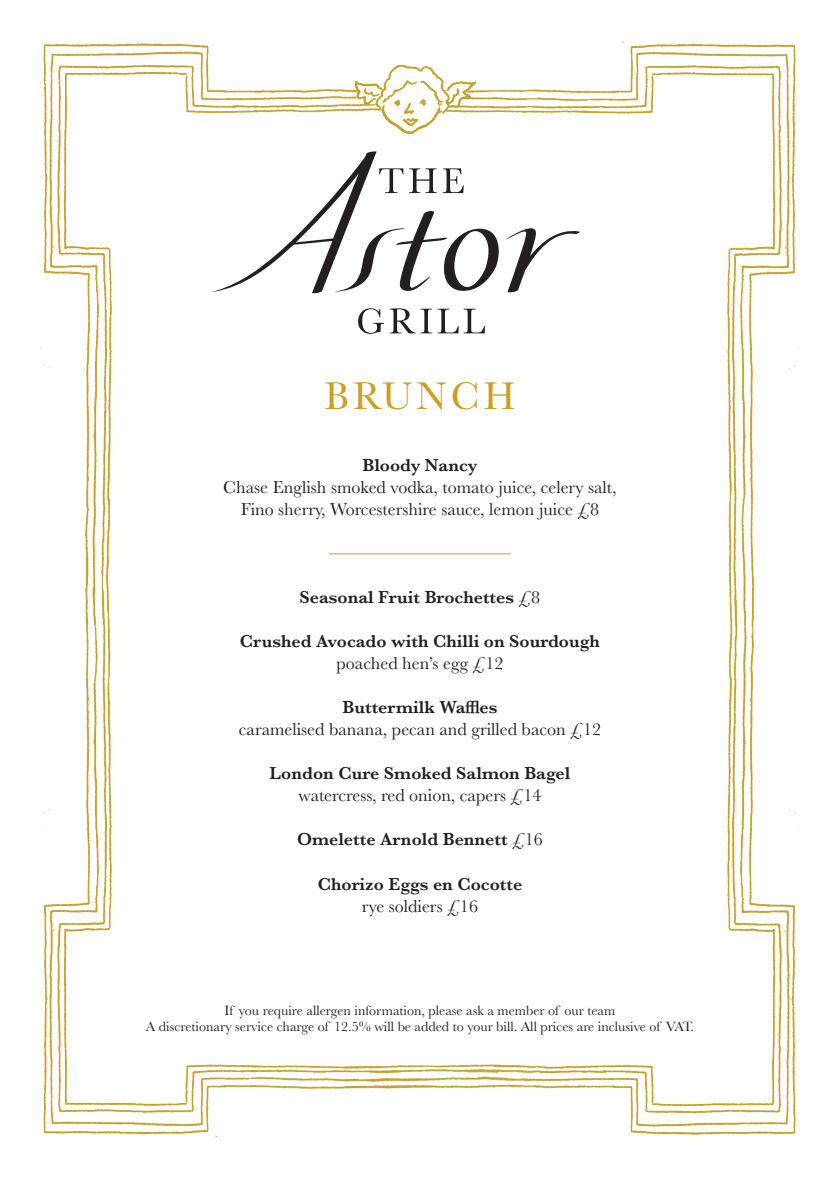
<style>
.page{position:relative;width:840px;height:1191px;background:#fff}
.page>*{position:absolute;margin:0;border:0;box-sizing:border-box;transform-origin:0 0}
.t1{font:40px "Baskerville";letter-spacing:.1em;color:#cb9f22}
.t2{font:18px "Baskerville";color:#231f20}
.t3{font:600 18px "Baskerville";color:#231f20}
.t4{font:14px "Baskerville";color:#231f20}
.s1{font-weight:400}
</style>
<div class="page">
<img style="left:40px;top:41px;width:759px;height:1108px">
<svg style="left:209px;top:151px;width:372px;height:144px"></svg>
<svg style="left:358px;top:308px;width:73px;height:26px"></svg>
<svg style="left:437px;top:309px;width:47px;height:24px"></svg>
<hr style="left:329px;top:553px;width:181px;height:1px;background:#cb9f22">
<p class="t1" style="left:324px;top:370px;width:192px">BRUNCH</p>
<p class="t3" style="left:362px;top:453px;width:116px">Bloody Nancy</p>
<p class="t2" style="left:223px;top:476px;width:394px">Chase English smoked vodka, tomato juice, celery salt,</p>
<p class="t2" style="left:240px;top:498px;width:360px">Fino sherry, Worcestershire sauce, lemon juice £8</p>
<p class="t3" style="left:299px;top:585px;width:242px">Seasonal Fruit Brochettes <span class="s1">£8</span></p>
<p class="t3" style="left:240px;top:629px;width:361px">Crushed Avocado with Chilli on Sourdough</p>
<p class="t2" style="left:336px;top:652px;width:168px">poached hen’s egg £12</p>
<p class="t3" style="left:342px;top:695px;width:156px">Buttermilk Waffles</p>
<p class="t2" style="left:239px;top:718px;width:363px">caramelised banana, pecan and grilled bacon £12</p>
<p class="t3" style="left:269px;top:761px;width:302px">London Cure Smoked Salmon Bagel</p>
<p class="t2" style="left:298px;top:784px;width:244px">watercress, red onion, capers £14</p>
<p class="t3" style="left:297px;top:827px;width:247px">Omelette Arnold Bennett <span class="s1">£16</span></p>
<p class="t3" style="left:317px;top:871px;width:206px">Chorizo Eggs en Cocotte</p>
<p class="t2" style="left:362px;top:894px;width:117px">rye soldiers £16</p>
<p class="t4" style="left:224px;top:1001px;width:392px">If you require allergen information, please ask a member of our team</p>
<p class="t4" style="left:146px;top:1017px;width:549px">A discretionary service charge of 12.5% will be added to your bill. All prices are inclusive of VAT.</p>
</div>
